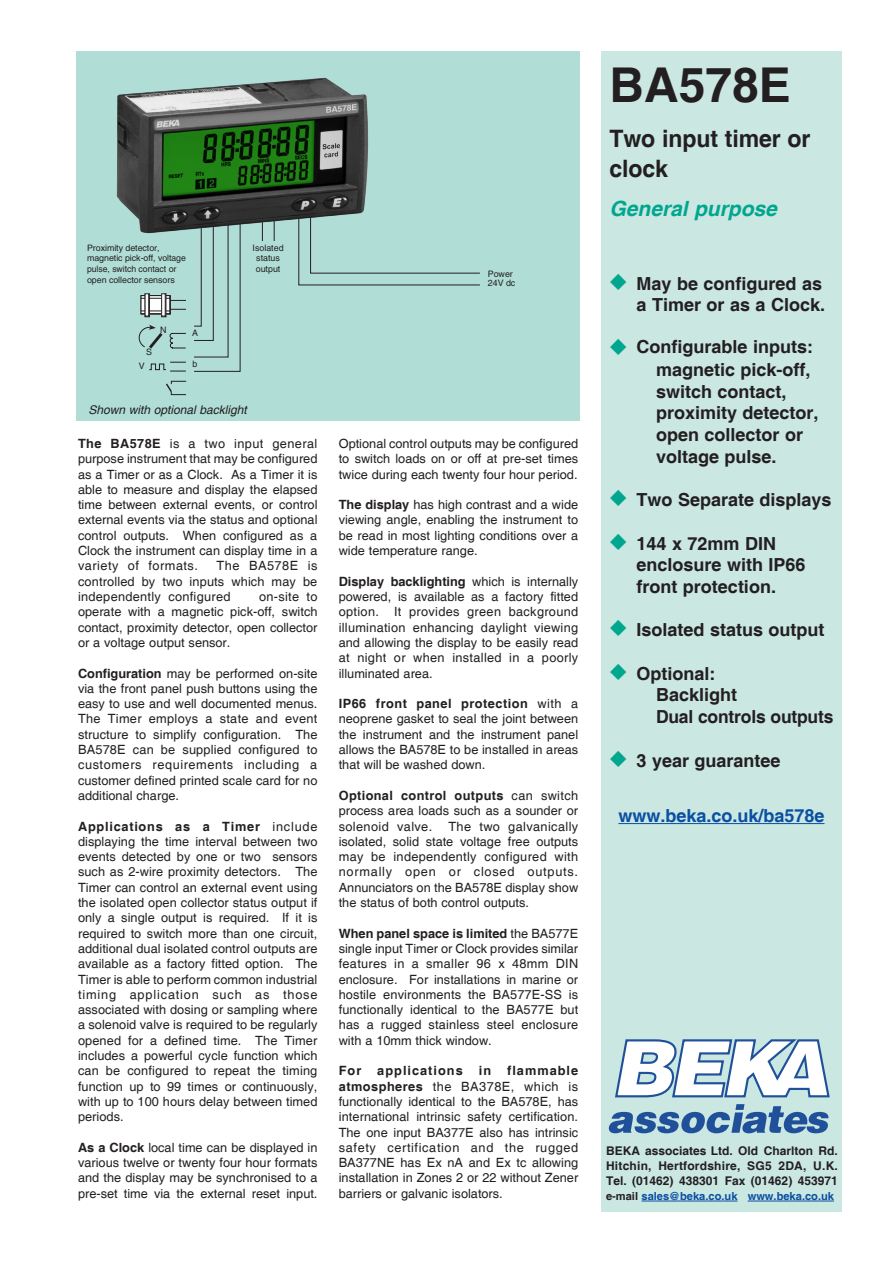
<style>
.page{position:relative;width:893px;height:1263px;background:#fff}
.page>*{position:absolute;margin:0;border:0;box-sizing:border-box;transform-origin:0 0}
.t1{font:700 48px "Helvetica";color:#231f20}
.t2{font:700 24px/30px "Helvetica";letter-spacing:-.005em;color:#231f20;scale:.96 1}
.t3{font:italic 700 21px "Helvetica";color:#00a78e}
.t4{font:700 18px/21.6px "Helvetica";color:#231f20}
.t5{font:700 18px "Helvetica";color:#0a4fa2}
.body_text{font:12.75px/15.3px "Helvetica";color:#231f20;text-align:justify}
.body_text-2{font:700 12.75px "Helvetica";letter-spacing:.08em;color:#231f20}
.t6{font:700 12px/15px "Helvetica";color:#231f20;text-align:justify}
.t7{font:italic 12px "Helvetica";color:#231f20}
.t8{font:700 11.1px "Helvetica";color:#0a4fa2}
.t9{font:8.85px/10.6px "Helvetica";letter-spacing:-.005em;color:#231f20}
.s1{font-weight:700}
.s2{color:#00a78e}
.s3{color:#231f20}
</style>
<div class="page">
<div style="left:601px;top:51px;width:241px;height:1161px;background:#cae7e2"></div>
<hr style="left:618px;top:823px;width:206px;height:1px;background:#0a4fa2">
<svg style="left:608px;top:1039px;width:222px;height:94px"></svg>
<hr style="left:641px;top:1201px;width:96px;height:1px;background:#0a4fa2">
<hr style="left:748px;top:1201px;width:86px;height:1px;background:#0a4fa2">
<div style="left:77px;top:51px;width:503px;height:370px;background:#b0ded6"></div>
<svg style="left:138px;top:325px;width:49px;height:70px"></svg>
<div style="left:141px;top:295px;width:30px;height:20px;border:1px solid #231f20"></div>
<svg style="left:143px;top:297px;width:25px;height:15px"></svg>
<div style="left:141px;top:295px;width:29px;height:19px;border:1px solid #231f20"></div>
<div style="left:145px;top:293px;width:5px;height:24px;border:1px solid #231f20"></div>
<div style="left:145px;top:293px;width:4px;height:23px;border:1px solid #231f20"></div>
<div style="left:161px;top:293px;width:5px;height:24px;border:1px solid #231f20"></div>
<hr style="left:162px;top:294px;width:3px;height:22px;background:#fff">
<div style="left:161px;top:293px;width:5px;height:23px;border:1px solid #231f20"></div>
<svg style="left:141px;top:309px;width:45px;height:2px"></svg>
<svg style="left:141px;top:298px;width:45px;height:3px"></svg>
<svg style="left:298px;top:238px;width:182px;height:48px"></svg>
<hr style="left:262px;top:210px;width:1px;height:31px;background:#231f20">
<hr style="left:274px;top:210px;width:1px;height:31px;background:#231f20">
<svg style="left:194px;top:238px;width:47px;height:134px"></svg>
<img style="left:116px;top:77px;width:253px;height:161px">
<p class="t9" style="left:87px;top:242px;width:100px">Proximity detector, magnetic pick-off, voltage pulse, switch contact or open collector sensors</p>
<p class="t9" style="left:146px;top:347px;width:7px">S</p>
<p class="t9" style="left:160px;top:324px;width:8px">N</p>
<p class="t9" style="left:192px;top:328px;width:7px">A</p>
<p class="t9" style="left:139px;top:361px;width:7px">V</p>
<p class="t9" style="left:192px;top:359px;width:6px">b</p>
<p class="t9" style="left:253px;top:242px;width:33px;text-align:center">Isolated status output</p>
<p class="t7" style="left:88px;top:402px;width:160px">Shown with optional backlight</p>
<p class="body_text" style="left:78px;top:436px;width:241px"><span class="s1">The BA578E</span> is a two input general purpose instrument that may be configured as a Timer or as a Clock. As a Timer it is able to measure and display the elapsed time between external events, or control external events via the status and optional control outputs. When configured as a Clock the instrument can display time in a variety of formats.</p>
<p class="body_text" style="left:78px;top:559px;width:241px;text-indent:139px">The BA578E is controlled by two inputs which may be independently configured</p>
<p class="body_text" style="left:78px;top:589px;width:241px;text-indent:181px">on-site to operate with a magnetic pick-off, switch contact, proximity detector, open collector or a voltage output sensor.</p>
<p class="body_text" style="left:78px;top:666px;width:241px"><span class="s1">Configuration</span> may be performed on-site via the front panel push buttons using the easy to use and well documented menus.<br>The Timer employs a state and event structure to simplify configuration. The BA578E can be supplied configured to customers requirements including a customer defined printed scale card for no additional charge.</p>
<p class="body_text" style="left:78px;top:819px;width:241px"><span class="s1">Applications as a Timer</span> include displaying the time interval between two events detected by one or two sensors such as 2-wire proximity detectors. The Timer can control an external event using the isolated open collector status output if only a single output is required. If it is required to switch more than one circuit, additional dual isolated control outputs are available as a factory fitted option. The Timer is able to perform common industrial timing application such as those associated with dosing or sampling where a solenoid valve is required to be regularly opened for a defined time. The Timer includes a powerful cycle function which can be configured to repeat the timing function up to 99 times or continuously, with up to 100 hours delay between timed periods.</p>
<p class="body_text" style="left:78px;top:1140px;width:241px"><span class="s1">As a Clock</span> local time can be displayed in various twelve or twenty four hour formats and the display may be synchronised to a pre-set time via the external reset input.</p>
<p class="t9" style="left:488px;top:270px;width:29px;line-height:8.9px">Power<br>24V dc</p>
<p class="body_text" style="left:339px;top:436px;width:241px">Optional control outputs may be configured to switch loads on or off at pre-set times twice during each twenty four hour period.</p>
<p class="body_text" style="left:339px;top:497px;width:241px"><span class="s1">The display</span> has high contrast and a wide viewing angle, enabling the instrument to be read in most lighting conditions over a wide temperature range.</p>
<p class="body_text" style="left:339px;top:574px;width:241px"><span class="s1">Display backlighting</span> which is internally powered, is available as a factory fitted option. It provides green background illumination enhancing daylight viewing and allowing the display to be easily read at night or when installed in a poorly illuminated area.</p>
<p class="body_text" style="left:339px;top:696px;width:241px"><span class="s1">IP66 front panel protection</span> with a neoprene gasket to seal the joint between the instrument and the instrument panel allows the BA578E to be installed in areas that will be washed down.</p>
<p class="body_text" style="left:339px;top:788px;width:241px"><span class="s1">Optional control outputs</span> can switch process area loads such as a sounder or solenoid valve.</p>
<p class="body_text" style="left:339px;top:819px;width:241px;text-indent:110px">The two galvanically isolated, solid state voltage free outputs may be independently configured with normally open or closed outputs.<br>Annunciators on the BA578E display show the status of both control outputs.</p>
<p class="body_text" style="left:339px;top:926px;width:241px"><span class="s1">When panel space is limited</span> the BA577E single input Timer or Clock provides similar features in a smaller 96 x 48mm DIN enclosure. For installations in marine or hostile environments the BA577E-SS is functionally identical to the BA577E but has a rugged stainless steel enclosure with a 10mm thick window.</p>
<p class="body_text-2" style="left:339px;top:1063px;width:24px">For</p>
<p class="body_text-2" style="left:377px;top:1063px;width:87px">applications</p>
<p class="body_text-2" style="left:479px;top:1063px;width:14px">in</p>
<p class="body_text" style="left:339px;top:1064px;width:241px;text-indent:168px"><span class="s1">flammable atmospheres</span> the BA378E, which is functionally identical to the BA578E, has international intrinsic safety certification.<br>The one input BA377E also has intrinsic safety certification and the rugged BA377NE has Ex nA and Ex tc allowing installation in Zones 2 or 22 without Zener barriers or galvanic isolators.</p>
<p class="t1" style="left:609px;top:56px;width:183px">BA578E</p>
<p class="t2" style="left:609px;top:124px;width:211px">Two input timer or clock</p>
<p class="t3" style="left:609px;top:196px;width:169px">General purpose</p>
<p class="t4" style="left:609px;top:273px;width:217px;text-align:right"><span class="s2">◆</span> May be configured as a Timer or as a Clock.</p>
<p class="t4" style="left:656px;top:337px;width:164px;text-indent:-46px"><span class="s2">◆</span> Configurable inputs: magnetic pick-off, switch contact, proximity detector, open collector or voltage pulse.</p>
<p class="t4" style="left:609px;top:490px;width:224px"><span class="s2">◆</span> Two Separate displays</p>
<p class="t4" style="left:636px;top:533px;width:171px;text-indent:-27px"><span class="s2">◆</span> 144 x 72mm DIN enclosure with IP66 front protection.</p>
<p class="t4" style="left:609px;top:620px;width:217px"><span class="s2">◆</span> Isolated status output</p>
<p class="t4" style="left:656px;top:664px;width:179px;text-indent:-46px"><span class="s2">◆</span> Optional:<br>Backlight<br>Dual controls outputs</p>
<p class="t4" style="left:609px;top:750px;width:173px"><span class="s2">◆</span> 3 year guarantee</p>
<p class="t5" style="left:618px;top:804px;width:208px">www.beka.co.uk/ba578e</p>
<p class="t6" style="left:606px;top:1144px;width:233px">BEKA associates Ltd. Old Charlton Rd.<br>Hitchin, Hertfordshire, SG5 2DA, U.K.<br>Tel. (01462) 438301 Fax (01462) 453971</p>
<p class="t8" style="left:606px;top:1189px;width:229px"><span class="s3">e-mail</span> sales@beka.co.uk www.beka.co.uk</p>
</div>
